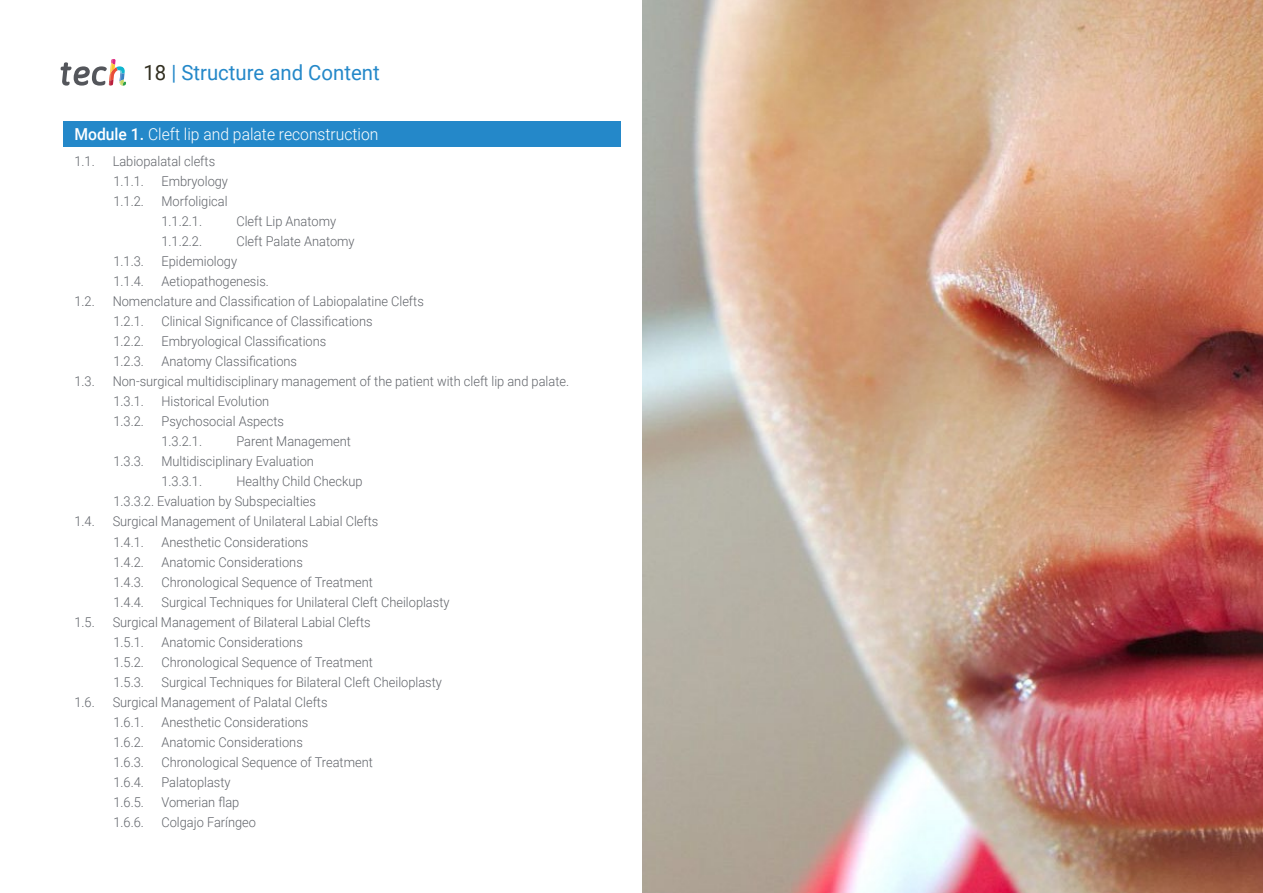
<style>
.page{position:relative;width:1263px;height:893px;background:#fff}
.page>*{position:absolute;margin:0;border:0;box-sizing:border-box;transform-origin:0 0}
.t1{font:21px "Roboto";color:#2488c9}
.t2{font:300 16.5px "Roboto";color:#fff;scale:.95 1}
.t3{font:300 13.5px/20px "Roboto";color:#61646a;scale:.95 1}
.s1{color:#312e20}
.s2{font-weight:500}
</style>
<div class="page">
<div style="left:63px;top:121px;width:558px;height:25px;background:#2488c9"></div>
<svg style="left:61px;top:59px;width:65px;height:27px"></svg>
<img style="left:642px;top:0;width:621px;height:893px">
<h1 class="t1" style="left:144px;top:57px;width:238px"><span class="s1">18</span> | Structure and Content</h1>
<p class="t2" style="left:74px;top:123px;width:322px"><span class="s2">Module 1.</span> Cleft lip and palate reconstruction</p>
<p class="t3" style="left:74px;top:151px;width:23px">1.1.</p>
<p class="t3" style="left:113px;top:151px;width:109px">Labiopalatal clefts<br>1.1.1.</p>
<p class="t3" style="left:161px;top:171px;width:72px">Embryology</p>
<p class="t3" style="left:113px;top:191px;width:34px">1.1.2.</p>
<p class="t3" style="left:161px;top:191px;width:71px">Morfoligical<br>1.1.2.1.</p>
<p class="t3" style="left:236px;top:211px;width:106px">Cleft Lip Anatomy</p>
<p class="t3" style="left:161px;top:231px;width:44px">1.1.2.2.</p>
<p class="t3" style="left:236px;top:231px;width:126px">Cleft Palate Anatomy</p>
<p class="t3" style="left:113px;top:251px;width:34px">1.1.3.</p>
<p class="t3" style="left:161px;top:251px;width:81px">Epidemiology</p>
<p class="t3" style="left:113px;top:271px;width:34px">1.1.4.</p>
<p class="t3" style="left:161px;top:271px;width:115px">Aetiopathogenesis.</p>
<p class="t3" style="left:74px;top:291px;width:23px">1.2.</p>
<p class="t3" style="left:113px;top:291px;width:329px">Nomenclature and Classification of Labiopalatine Clefts<br>1.2.1.</p>
<p class="t3" style="left:161px;top:311px;width:224px">Clinical Significance of Classifications</p>
<p class="t3" style="left:113px;top:331px;width:34px">1.2.2.</p>
<p class="t3" style="left:161px;top:331px;width:175px">Embryological Classifications</p>
<p class="t3" style="left:113px;top:351px;width:34px">1.2.3.</p>
<p class="t3" style="left:161px;top:351px;width:144px">Anatomy Classifications</p>
<p class="t3" style="left:74px;top:371px;width:23px">1.3.</p>
<p class="t3" style="left:113px;top:371px;width:482px">Non-surgical multidisciplinary management of the patient with cleft lip and palate.<br>1.3.1.</p>
<p class="t3" style="left:161px;top:391px;width:115px">Historical Evolution</p>
<p class="t3" style="left:113px;top:411px;width:34px">1.3.2.</p>
<p class="t3" style="left:161px;top:411px;width:131px">Psychosocial Aspects<br>1.3.2.1.</p>
<p class="t3" style="left:236px;top:431px;width:122px">Parent Management</p>
<p class="t3" style="left:113px;top:451px;width:34px">1.3.3.</p>
<p class="t3" style="left:161px;top:451px;width:162px">Multidisciplinary Evaluation<br>1.3.3.1.</p>
<p class="t3" style="left:113px;top:471px;width:264px;text-indent:123px">Healthy Child Checkup<br>1.3.3.2. Evaluation by Subspecialties</p>
<p class="t3" style="left:74px;top:511px;width:23px">1.4.</p>
<p class="t3" style="left:113px;top:511px;width:281px">Surgical Management of Unilateral Labial Clefts<br>1.4.1.</p>
<p class="t3" style="left:161px;top:531px;width:156px">Anesthetic Considerations</p>
<p class="t3" style="left:113px;top:551px;width:34px">1.4.2.</p>
<p class="t3" style="left:161px;top:551px;width:150px">Anatomic Considerations</p>
<p class="t3" style="left:113px;top:571px;width:34px">1.4.3.</p>
<p class="t3" style="left:161px;top:571px;width:224px">Chronological Sequence of Treatment</p>
<p class="t3" style="left:113px;top:591px;width:34px">1.4.4.</p>
<p class="t3" style="left:161px;top:591px;width:305px">Surgical Techniques for Unilateral Cleft Cheiloplasty</p>
<p class="t3" style="left:74px;top:611px;width:23px">1.5.</p>
<p class="t3" style="left:113px;top:611px;width:273px">Surgical Management of Bilateral Labial Clefts<br>1.5.1.</p>
<p class="t3" style="left:161px;top:631px;width:150px">Anatomic Considerations</p>
<p class="t3" style="left:113px;top:651px;width:34px">1.5.2.</p>
<p class="t3" style="left:161px;top:651px;width:224px">Chronological Sequence of Treatment</p>
<p class="t3" style="left:113px;top:671px;width:34px">1.5.3.</p>
<p class="t3" style="left:161px;top:671px;width:297px">Surgical Techniques for Bilateral Cleft Cheiloplasty</p>
<p class="t3" style="left:74px;top:691px;width:23px">1.6.</p>
<p class="t3" style="left:113px;top:691px;width:228px">Surgical Management of Palatal Clefts<br>1.6.1.</p>
<p class="t3" style="left:161px;top:711px;width:156px">Anesthetic Considerations</p>
<p class="t3" style="left:113px;top:731px;width:34px">1.6.2.</p>
<p class="t3" style="left:161px;top:731px;width:150px">Anatomic Considerations</p>
<p class="t3" style="left:113px;top:751px;width:34px">1.6.3.</p>
<p class="t3" style="left:161px;top:751px;width:224px">Chronological Sequence of Treatment</p>
<p class="t3" style="left:113px;top:771px;width:34px">1.6.4.</p>
<p class="t3" style="left:161px;top:771px;width:74px">Palatoplasty</p>
<p class="t3" style="left:113px;top:791px;width:34px">1.6.5.</p>
<p class="t3" style="left:161px;top:791px;width:84px">Vomerian flap</p>
<p class="t3" style="left:113px;top:812px;width:34px">1.6.6.</p>
<p class="t3" style="left:161px;top:812px;width:101px">Colgajo Faríngeo</p>
</div>
